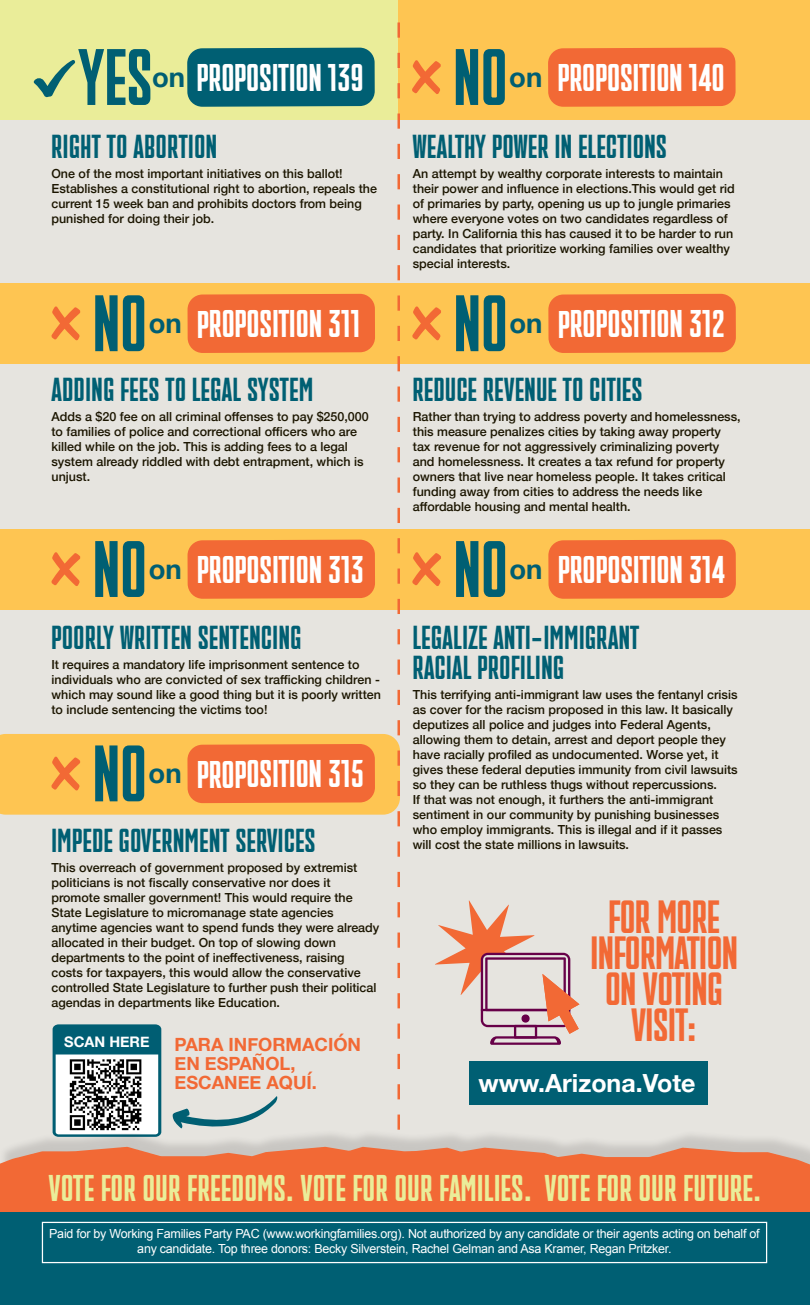
<style>
.page{position:relative;width:810px;height:1305px;background:#fff}
.page>*{position:absolute;margin:0;border:0;box-sizing:border-box;transform-origin:0 0}
.t1{font:700 75px "PF Venue Condensed";letter-spacing:.01em;color:#005f73}
.t2{font:700 43.75px/36px "PF Venue Condensed";color:#f26935;text-align:center}
.t3{font:700 36.25px "PF Venue Condensed";letter-spacing:.005em;color:#fff}
.t4{font:700 35px "PF Venue Condensed";letter-spacing:.02em;color:#eaed99}
.t5{font:700 31.25px "PF Venue Condensed";letter-spacing:.02em;color:#005f73}
.t6{font:700 27.5px "Helvetica Neue";color:#005e73}
.t7{font:700 25px "Helvetica Neue";color:#fff}
.t8{font:700 18.25px/19px "Helvetica Neue";color:#f26935}
.t9{font:700 14.62px "Helvetica Neue";color:#fff}
.t10{font:500 12.5px/15px "Helvetica Neue";color:#1b1500}
.t11{font:12.5px/15px "Arial";letter-spacing:-.02em;color:#fff;text-align:center}
</style>
<div class="page">
<div style="left:0;top:12px;width:810px;height:1282px;background:#e6e4df"></div>
<div style="left:0;top:529px;width:810px;height:81px;background:#fec552"></div>
<div style="left:0;top:283px;width:810px;height:81px;background:#fec552"></div>
<div style="left:0;top:0;width:810px;height:120px;background:#fec552"></div>
<div style="left:0;top:1px;width:397px;height:119px;background:#eaed99"></div>
<div style="left:0;top:1129px;width:810px;height:115px;background:#231f20;opacity:.15"></div>
<svg style="left:0;top:1147px;width:810px;height:65px;background:#ee7040"></svg>
<div style="left:0;top:1212px;width:810px;height:93px;background:#005f73"></div>
<div style="left:469px;top:1061px;width:238px;height:43px;background:#005f73"></div>
<svg style="left:435px;top:900px;width:144px;height:145px"></svg>
<div style="left:42px;top:1222px;width:725px;height:41px;border:1px solid #fff"></div>
<svg style="left:412px;top:60px;width:29px;height:34px"></svg>
<div style="left:548px;top:48px;width:188px;height:59px;background:#f26935"></div>
<svg style="left:412px;top:306px;width:29px;height:35px"></svg>
<div style="left:548px;top:294px;width:188px;height:59px;background:#f26935"></div>
<svg style="left:412px;top:552px;width:29px;height:34px"></svg>
<div style="left:548px;top:540px;width:188px;height:59px;background:#f26935"></div>
<svg style="left:0;top:22px;width:400px;height:1115px"></svg>
<p class="t1" style="left:78px;top:31px;width:76px">YES</p>
<p class="t6" style="left:152px;top:55px;width:35px">on</p>
<p class="t3" style="left:197px;top:55px;width:168px">PROPOSITION 139</p>
<p class="t5" style="left:51px;top:127px;width:167px">RIGHT TO ABORTION</p>
<p class="t10" style="left:51px;top:165px;width:327px">One of the most important initiatives on this ballot!<br>Establishes a constitutional right to abortion, repeals the current 15 week ban and prohibits doctors from being punished for doing their job.</p>
<p class="t1" style="left:93px;top:277px;width:55px">NO</p>
<p class="t6" style="left:149px;top:301px;width:35px">on</p>
<p class="t3" style="left:197px;top:302px;width:165px">PROPOSITION 311</p>
<p class="t5" style="left:51px;top:371px;width:263px">ADDING FEES TO LEGAL SYSTEM</p>
<p class="t10" style="left:51px;top:409px;width:319px">Adds a $20 fee on all criminal offenses to pay $250,000 to families of police and correctional officers who are killed while on the job. This is adding fees to a legal system already riddled with debt entrapment, which is unjust.</p>
<p class="t1" style="left:93px;top:523px;width:55px">NO</p>
<p class="t6" style="left:149px;top:547px;width:35px">on</p>
<p class="t3" style="left:197px;top:547px;width:168px">PROPOSITION 313</p>
<p class="t5" style="left:51px;top:618px;width:251px">POORLY WRITTEN SENTENCING</p>
<p class="t10" style="left:51px;top:656px;width:331px">It requires a mandatory life imprisonment sentence to individuals who are convicted of sex trafficking children - which may sound like a good thing but it is poorly written to include sentencing the victims too!</p>
<p class="t1" style="left:93px;top:728px;width:55px">NO</p>
<p class="t6" style="left:149px;top:752px;width:35px">on</p>
<p class="t3" style="left:197px;top:752px;width:168px">PROPOSITION 315</p>
<p class="t5" style="left:51px;top:821px;width:265px">IMPEDE GOVERNMENT SERVICES</p>
<p class="t10" style="left:51px;top:859px;width:329px">This overreach of government proposed by extremist politicians is not fiscally conservative nor does it promote smaller government! This would require the State Legislature to micromanage state agencies anytime agencies want to spend funds they were already allocated in their budget. On top of slowing down departments to the point of ineffectiveness, raising<br>costs for taxpayers, this would allow the conservative controlled State Legislature to further push their political agendas in departments like Education.</p>
<p class="t9" style="left:64px;top:1030px;width:87px">SCAN HERE</p>
<p class="t8" style="left:175px;top:1036px;width:188px">PARA INFORMACIÓN<br>EN ESPAÑOL,<br>ESCANEE AQUÍ.</p>
<p class="t1" style="left:454px;top:31px;width:55px">NO</p>
<p class="t6" style="left:509px;top:55px;width:35px">on</p>
<p class="t3" style="left:558px;top:55px;width:168px">PROPOSITION 140</p>
<p class="t5" style="left:413px;top:127px;width:255px">WEALTHY POWER IN ELECTIONS</p>
<p class="t10" style="left:413px;top:165px;width:324px">An attempt by wealthy corporate interests to maintain their power and influence in elections.This would get rid of primaries by party, opening us up to jungle primaries where everyone votes on two candidates regardless of party. In California this has caused it to be harder to run candidates that prioritize working families over wealthy special interests.</p>
<p class="t1" style="left:454px;top:277px;width:55px">NO</p>
<p class="t6" style="left:510px;top:301px;width:35px">on</p>
<p class="t3" style="left:558px;top:302px;width:168px">PROPOSITION 312</p>
<p class="t5" style="left:413px;top:371px;width:231px">REDUCE REVENUE TO CITIES</p>
<p class="t10" style="left:413px;top:409px;width:329px">Rather than trying to address poverty and homelessness, this measure penalizes cities by taking away property tax revenue for not aggressively criminalizing poverty and homelessness. It creates a tax refund for property owners that live near homeless people. It takes critical funding away from cities to address the needs like affordable housing and mental health.</p>
<p class="t1" style="left:454px;top:523px;width:55px">NO</p>
<p class="t6" style="left:510px;top:547px;width:35px">on</p>
<p class="t3" style="left:558px;top:547px;width:168px">PROPOSITION 314</p>
<p class="t5" style="left:413px;top:618px;width:228px">LEGALIZE ANTI-IMMIGRANT</p>
<p class="t5" style="left:413px;top:648px;width:153px">RACIAL PROFILING</p>
<p class="t10" style="left:413px;top:686px;width:326px">This terrifying anti-immigrant law uses the fentanyl crisis as cover for the racism proposed in this law. It basically deputizes all police and judges into Federal Agents, allowing them to detain, arrest and deport people they have racially profiled as undocumented. Worse yet, it gives these federal deputies immunity from civil lawsuits so they can be ruthless thugs without repercussions.<br>If that was not enough, it furthers the anti-immigrant sentiment in our community by punishing businesses who employ immigrants. This is illegal and if it passes will cost the state millions in lawsuits.</p>
<p class="t2" style="left:590px;top:899px;width:149px">FOR MORE<br>INFORMATION</p>
<p class="t2" style="left:605px;top:971px;width:119px">ON VOTING<br>VISIT:</p>
<p class="t7" style="left:478px;top:1063px;width:219px">www.Arizona.Vote</p>
<p class="t4" style="left:49px;top:1167px;width:714px">VOTE FOR OUR FREEDOMS. VOTE FOR OUR FAMILIES. VOTE FOR OUR FUTURE.</p>
<p class="t11" style="left:49px;top:1226px;width:712px">Paid for by Working Families Party PAC (www.workingfamilies.org). Not authorized by any candidate or their agents acting on behalf of any candidate. Top three donors: Becky Silverstein, Rachel Gelman and Asa Kramer, Regan Pritzker.</p>
</div>
